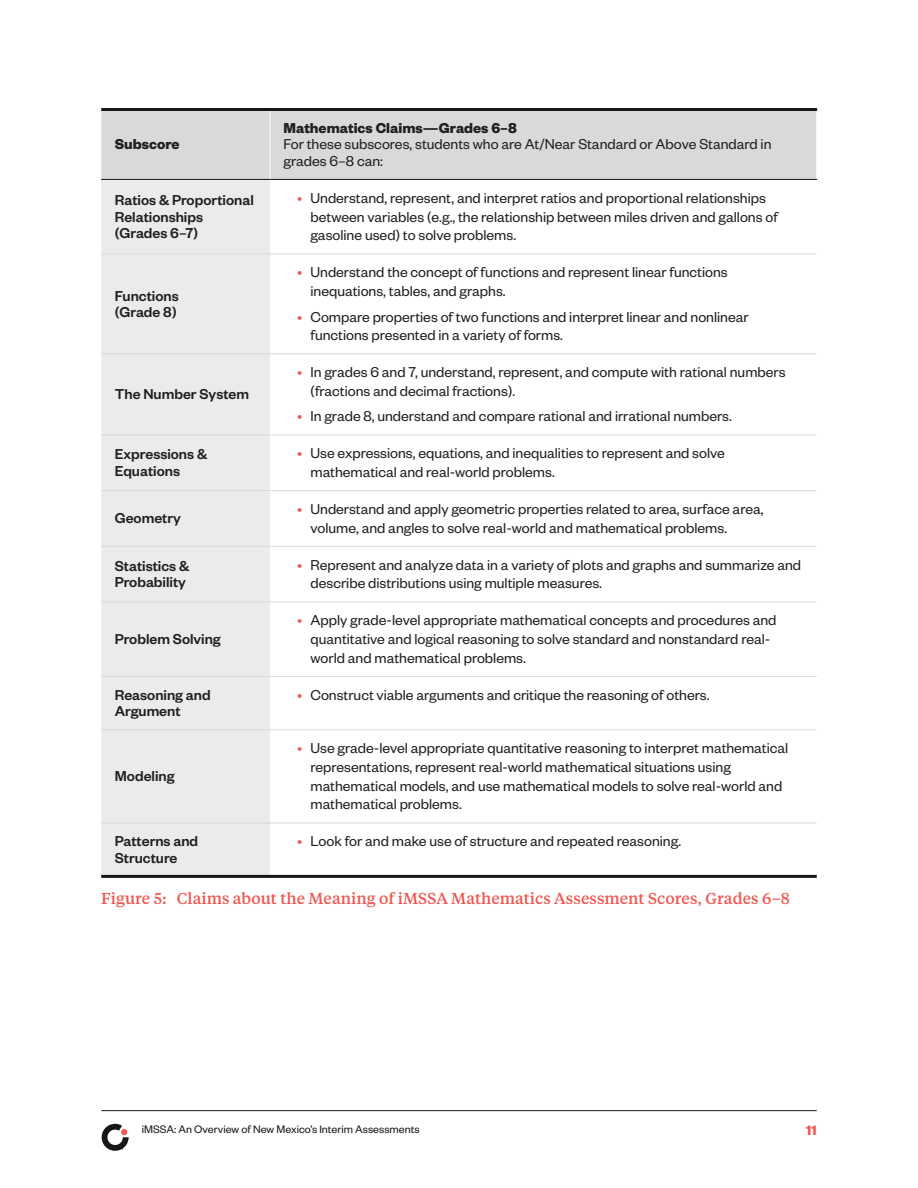
<style>
.page{position:relative;width:918px;height:1188px;background:#fff}
.page>*{position:absolute;margin:0;border:0;box-sizing:border-box;transform-origin:0 0}
.Table_body{font:15.75px/18.8px "Founders Grotesk";color:#231f20}
.Table_H_column_1{font:500 15.75px/16.5px "Founders Grotesk";color:#231f20}
.t1{font:500 15.75px "Tiempos Text";color:#f05750}
.Table_H_row_1{font:700 15.75px "Founders Grotesk";color:#231f20}
.t2{font:700 15px "Founders Grotesk";color:#f05750}
.t3{font:12px "Founders Grotesk";color:#171717}
.s1{color:#f05750}
</style>
<div class="page">
<div style="left:101px;top:111px;width:715px;height:68px;background:#d8d9d8"></div>
<div style="left:101px;top:180px;width:169px;height:695px;background:#ebebeb"></div>
<hr style="left:101px;top:253px;width:169px;height:1px;background:#d8d9d8">
<hr style="left:101px;top:353px;width:169px;height:1px;background:#d8d9d8">
<hr style="left:101px;top:435px;width:169px;height:1px;background:#d8d9d8">
<hr style="left:101px;top:490px;width:169px;height:1px;background:#d8d9d8">
<hr style="left:101px;top:546px;width:169px;height:1px;background:#d8d9d8">
<hr style="left:101px;top:602px;width:169px;height:1px;background:#d8d9d8">
<hr style="left:101px;top:676px;width:169px;height:1px;background:#d8d9d8">
<hr style="left:101px;top:179px;width:169px;height:1px;background:#171717">
<hr style="left:270px;top:108px;width:547px;height:3px;background:#171717">
<hr style="left:270px;top:111px;width:1px;height:68px;background:#fff">
<hr style="left:270px;top:179px;width:547px;height:1px;background:#171717">
<hr style="left:270px;top:253px;width:547px;height:1px;background:#d8d9d8">
<hr style="left:270px;top:353px;width:547px;height:1px;background:#d8d9d8">
<hr style="left:270px;top:435px;width:547px;height:1px;background:#d8d9d8">
<hr style="left:270px;top:490px;width:547px;height:1px;background:#d8d9d8">
<hr style="left:270px;top:546px;width:547px;height:1px;background:#d8d9d8">
<hr style="left:270px;top:602px;width:547px;height:1px;background:#d8d9d8">
<hr style="left:270px;top:676px;width:547px;height:1px;background:#d8d9d8">
<hr style="left:101px;top:875px;width:169px;height:3px;background:#181717">
<hr style="left:270px;top:875px;width:547px;height:3px;background:#181717">
<hr style="left:101px;top:729px;width:169px;height:1px;background:#d8d9d8">
<hr style="left:270px;top:729px;width:547px;height:1px;background:#d8d9d8">
<hr style="left:101px;top:823px;width:169px;height:1px;background:#d8d9d8">
<hr style="left:270px;top:823px;width:547px;height:1px;background:#d8d9d8">
<hr style="left:101px;top:108px;width:169px;height:3px;background:#171717">
<svg style="left:102px;top:1124px;width:27px;height:27px"></svg>
<hr style="left:101px;top:1110px;width:716px;height:1px;background:#1a1a1a">
<p class="Table_H_row_1" style="left:115px;top:134px;width:66px">Subscore</p>
<p class="Table_H_column_1" style="left:115px;top:191px;width:141px">Ratios &amp; Proportional</p>
<p class="Table_H_column_1" style="left:115px;top:208px;width:90px">Relationships</p>
<p class="Table_H_column_1" style="left:115px;top:224px;width:85px">(Grades 6–7)</p>
<p class="Table_H_column_1" style="left:115px;top:286px;width:65px">Functions</p>
<p class="Table_H_column_1" style="left:115px;top:303px;width:63px">(Grade 8)</p>
<p class="Table_H_column_1" style="left:115px;top:385px;width:136px">The Number System</p>
<p class="Table_H_row_1" style="left:284px;top:118px;width:235px">Mathematics Claims—Grades 6–8</p>
<p class="Table_body" style="left:284px;top:135px;width:489px;line-height:16.5px">For these subscores, students who are At/Near Standard or Above Standard in grades 6–8 can:</p>
<p class="Table_body" style="left:310px;top:188px;width:469px;text-indent:-14px"><span class="s1">•</span> Understand, represent, and interpret ratios and proportional relationships between variables (e.g., the relationship between miles driven and gallons of gasoline used) to solve problems.</p>
<p class="Table_body" style="left:310px;top:262px;width:419px;text-indent:-14px"><span class="s1">•</span> Understand the concept of functions and represent linear functions inequations, tables, and graphs.</p>
<p class="Table_body" style="left:310px;top:306px;width:440px;text-indent:-14px"><span class="s1">•</span> Compare properties of two functions and interpret linear and nonlinear functions presented in a variety of forms.</p>
<p class="Table_body" style="left:310px;top:362px;width:477px;text-indent:-14px"><span class="s1">•</span> In grades 6 and 7, understand, represent, and compute with rational numbers (fractions and decimal fractions).</p>
<p class="Table_body" style="left:297px;top:406px;width:435px"><span class="s1">•</span> In grade 8, understand and compare rational and irrational numbers.</p>
<p class="Table_H_column_1" style="left:115px;top:445px;width:94px">Expressions &amp;<br>Equations</p>
<p class="Table_body" style="left:310px;top:443px;width:416px;text-indent:-14px"><span class="s1">•</span> Use expressions, equations, and inequalities to represent and solve mathematical and real-world problems.</p>
<p class="Table_H_column_1" style="left:115px;top:509px;width:68px">Geometry</p>
<p class="Table_body" style="left:310px;top:499px;width:455px;text-indent:-14px"><span class="s1">•</span> Understand and apply geometric properties related to area, surface area, volume, and angles to solve real-world and mathematical problems.</p>
<p class="Table_H_column_1" style="left:115px;top:557px;width:76px">Statistics &amp;<br>Probability</p>
<p class="Table_body" style="left:310px;top:555px;width:492px;text-indent:-14px"><span class="s1">•</span> Represent and analyze data in a variety of plots and graphs and summarize and describe distributions using multiple measures.</p>
<p class="Table_H_column_1" style="left:115px;top:630px;width:108px">Problem Solving</p>
<p class="Table_body" style="left:310px;top:610px;width:468px;text-indent:-14px"><span class="s1">•</span> Apply grade-level appropriate mathematical concepts and procedures and quantitative and logical reasoning to solve standard and nonstandard real&shy;world and mathematical problems.</p>
<p class="Table_H_column_1" style="left:115px;top:686px;width:98px">Reasoning and<br>Argument</p>
<p class="Table_body" style="left:297px;top:685px;width:413px"><span class="s1">•</span> Construct viable arguments and critique the reasoning of others.</p>
<p class="Table_H_column_1" style="left:115px;top:767px;width:61px">Modeling</p>
<p class="Table_body" style="left:310px;top:738px;width:479px;text-indent:-14px"><span class="s1">•</span> Use grade-level appropriate quantitative reasoning to interpret mathematical representations, represent real-world mathematical situations using mathematical models, and use mathematical models to solve real-world and mathematical problems.</p>
<p class="Table_H_column_1" style="left:115px;top:832px;width:85px">Patterns and<br>Structure</p>
<p class="Table_body" style="left:297px;top:831px;width:385px"><span class="s1">•</span> Look for and make use of structure and repeated reasoning.</p>
<p class="t1" style="left:101px;top:888px;width:690px">Figure 5: Claims about the Meaning of iMSSA Mathematics Assessment Scores, Grades 6–8</p>
<p class="t3" style="left:142px;top:1122px;width:279px">iMSSA: An Overview of New Mexico’s Interim Assessments</p>
<p class="t2" style="left:806px;top:1120px;width:12px">11</p>
</div>
